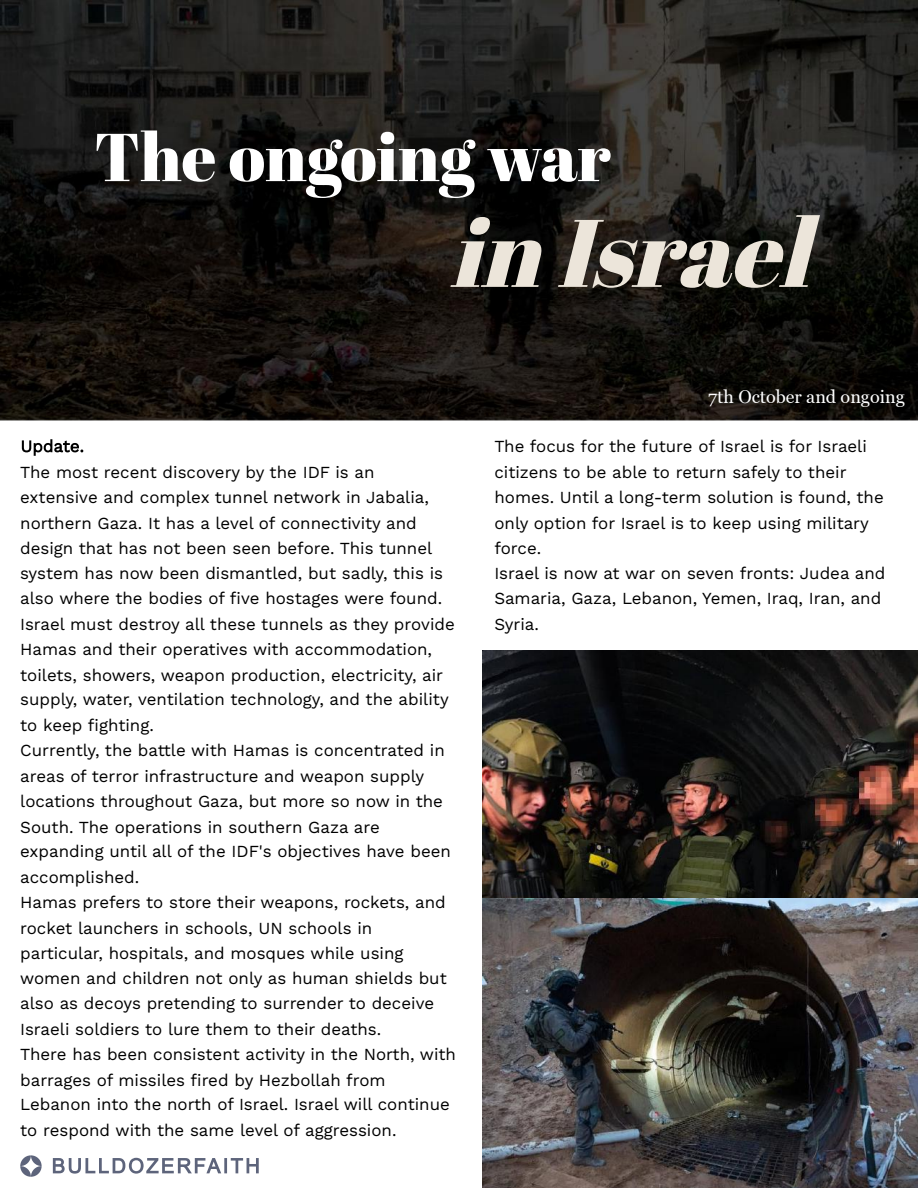
<style>
.page{position:relative;width:918px;height:1188px;background:#fff}
.page>*{position:absolute;margin:0;border:0;box-sizing:border-box;transform-origin:0 0}
.t1{font:italic 95.7px "Abril Fatface";color:#ece5da}
.t2{font:67.5px "Abril Fatface";color:#fff}
.t3{font:18px "Georgia";color:#fff}
.t4{font:16.8px/25.3px "Work Sans";color:#000}
</style>
<div class="page">
<img style="left:483px;top:650px;width:435px;height:248px">
<img style="left:483px;top:898px;width:435px;height:290px">
<img style="left:0;top:0;width:918px;height:452px">
<svg style="left:53px;top:1158px;width:206px;height:16px"></svg>
<svg style="left:20px;top:1155px;width:22px;height:22px"></svg>
<svg style="left:22px;top:439px;width:61px;height:17px"></svg>
<h2 class="t2" style="left:94px;top:110px;width:518px">The ongoing war</h2>
<h1 class="t1" style="left:449px;top:186px;width:388px">in Israel</h1>
<p class="t4" style="left:20px;top:460px;width:437px">The most recent discovery by the IDF is an extensive and complex tunnel network in Jabalia, northern Gaza. It has a level of connectivity and design that has not been seen before. This tunnel system has now been dismantled, but sadly, this is also where the bodies of five hostages were found.<br>Israel must destroy all these tunnels as they provide Hamas and their operatives with accommodation, toilets, showers, weapon production, electricity, air supply, water, ventilation technology, and the ability to keep fighting.<br>Currently, the battle with Hamas is concentrated in areas of terror infrastructure and weapon supply locations throughout Gaza, but more so now in the South. The operations in southern Gaza are expanding until all of the IDF's objectives have been accomplished.<br>Hamas prefers to store their weapons, rockets, and rocket launchers in schools, UN schools in particular, hospitals, and mosques while using women and children not only as human shields but also as decoys pretending to surrender to deceive Israeli soldiers to lure them to their deaths.<br>There has been consistent activity in the North, with barrages of missiles fi red by Hezbollah from Lebanon into the north of Israel. Israel will continue to respond with the same level of aggression.</p>
<p class="t3" style="left:708px;top:386px;width:198px">7th October and ongoing</p>
<p class="t4" style="left:494px;top:434px;width:393px">The focus for the future of Israel is for Israeli citizens to be able to return safely to their homes. Until a long-term solution is found, the only option for Israel is to keep using military force.<br>Israel is now at war on seven fronts: Judea and Samaria, Gaza, Lebanon, Yemen, Iraq, Iran, and Syria.</p>
</div>
